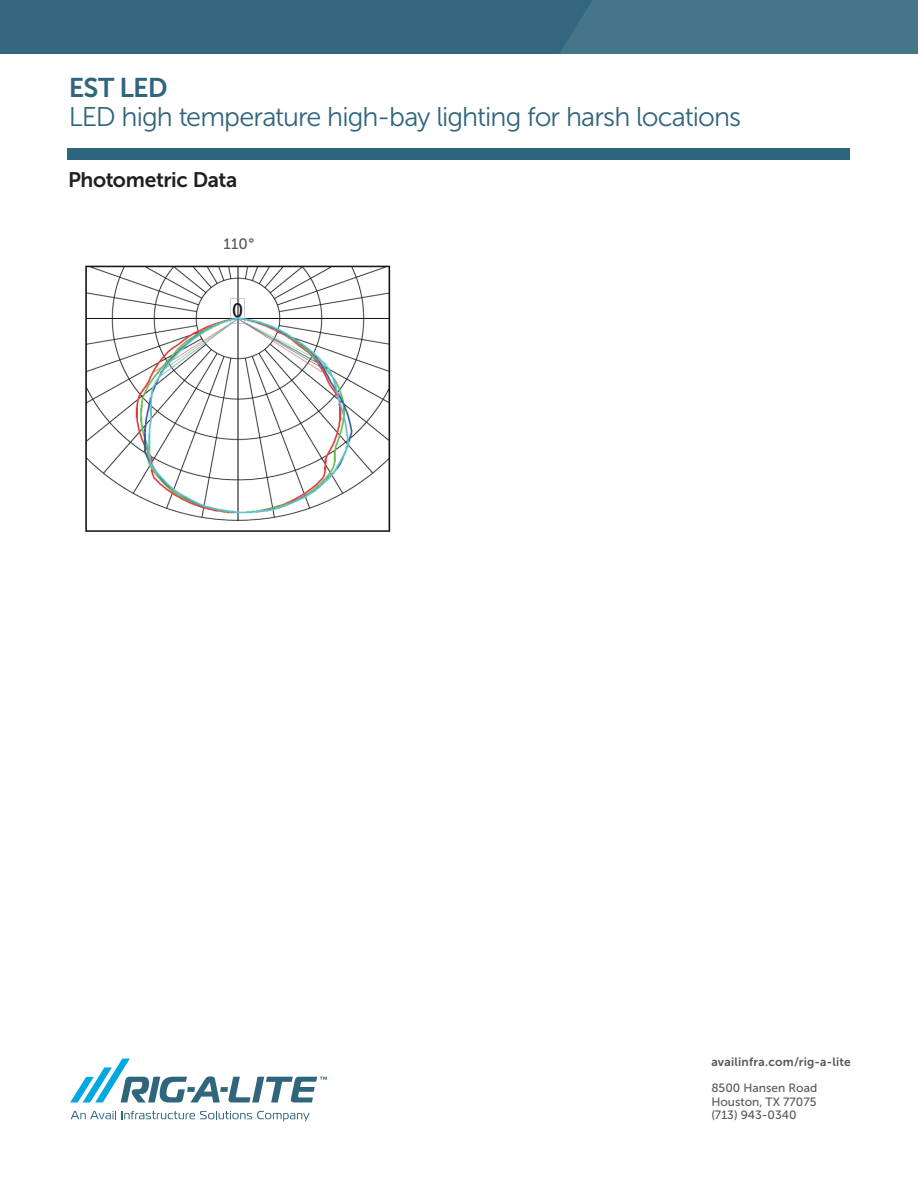
<style>
.page{position:relative;width:918px;height:1188px;background:#fff}
.page>*{position:absolute;margin:0;border:0;box-sizing:border-box;transform-origin:0 0}
.t1{font:27px "Museo Sans 300";letter-spacing:-.035em;color:#30657e}
.t2{font:27px "Museo Sans 700";letter-spacing:-.03em;color:#30657e}
.t3{font:21px "Museo Sans 700";letter-spacing:-.02em;color:#231f20}
.t4{font:15px "Museo Sans 500";color:#57585a}
.t5{font:12px/13.5px "Museo Sans 500";color:#57585a;text-align:justify}
.t6{font:12px "Museo Sans 700";letter-spacing:.02em;color:#57585a}
</style>
<div class="page">
<div style="left:68px;top:148px;width:782px;height:12px;background:#30657e"></div>
<img style="left:85px;top:265px;width:306px;height:267px">
<svg style="left:71px;top:1111px;width:239px;height:10px"></svg>
<svg style="left:70px;top:1059px;width:257px;height:43px"></svg>
<div style="left:0;top:0;width:918px;height:54px;background:#45748b"></div>
<div style="left:0;top:0;width:592px;height:54px;background:#33677f"></div>
<p class="t2" style="left:69px;top:73px;width:100px">EST LED</p>
<p class="t1" style="left:69px;top:102px;width:674px">LED high temperature high-bay lighting for harsh locations</p>
<p class="t3" style="left:68px;top:168px;width:171px">Photometric Data</p>
<p class="t4" style="left:224px;top:235px;width:32px">110°</p>
<p class="t6" style="left:711px;top:1056px;width:141px">availinfra.com/rig-a-lite</p>
<p class="t5" style="left:711px;top:1081px;width:107px">8500 Hansen Road Houston, TX 77075 (713) 943-0340</p>
</div>
